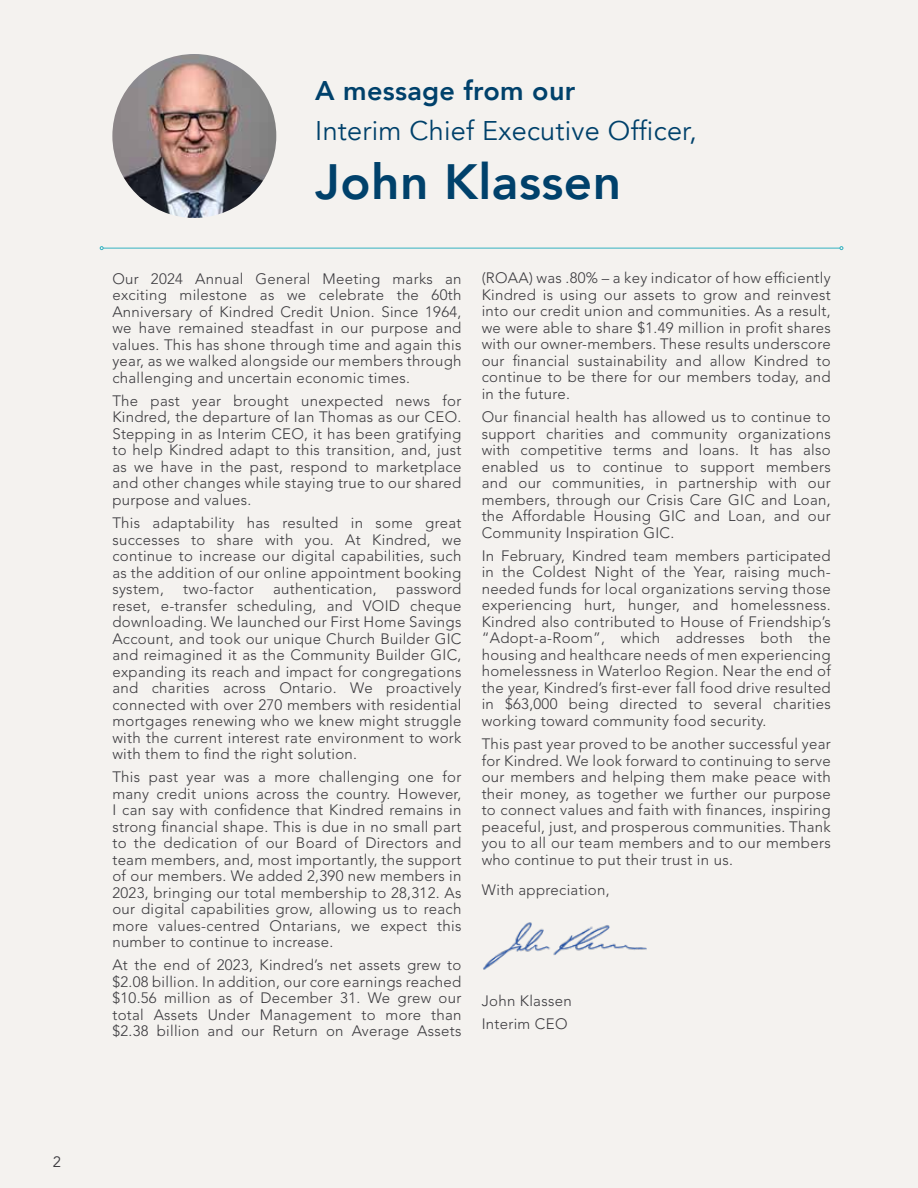
<style>
.page{position:relative;width:918px;height:1188px;background:#f4f2ef}
.page>*{position:absolute;margin:0;border:0;box-sizing:border-box;transform-origin:0 0}
.t1{font:800 49.5px "Avenir";letter-spacing:.01em;color:#00416b}
.t2{font:27px "Avenir";letter-spacing:.01em;color:#00416b}
.t3{font:800 27px "Avenir";letter-spacing:.01em;color:#00416b}
.t4{font:300 15px/16.5px "Avenir LT Std";letter-spacing:.02em;color:#3b3a3e;text-align:justify}
.t5{font:15px "Avenir LT Std";color:#3b3a3e}
</style>
<div class="page">
<img style="left:483px;top:922px;width:164px;height:48px">
<hr style="left:103px;top:248px;width:737px;height:1px;background:#34b2c1">
<svg style="left:100px;top:246px;width:4px;height:4px"></svg>
<img style="left:112px;top:54px;width:164px;height:164px;border-radius:82px">
<p class="t5" style="left:53px;top:1153px;width:10px">2</p>
<h2 class="t3" style="left:315px;top:70px;width:261px">A message from our</h2>
<h2 class="t2" style="left:315px;top:114px;width:383px">Interim Chief Executive Officer,</h2>
<h1 class="t1" style="left:315px;top:143px;width:308px">John Klassen</h1>
<p class="t4" style="left:112px;top:270px;width:351px">Our 2024 Annual General Meeting marks an exciting milestone as we celebrate the 60th Anniversary of Kindred Credit Union. Since 1964, we have remained steadfast in our purpose and values. This has shone through time and again this year, as we walked alongside our members through challenging and uncertain economic times.</p>
<p class="t4" style="left:112px;top:392px;width:351px">The past year brought unexpected news for Kindred, the departure of Ian Thomas as our CEO.<br>Stepping in as Interim CEO, it has been gratifying to help Kindred adapt to this transition, and, just as we have in the past, respond to marketplace and other changes while staying true to our shared purpose and values.</p>
<p class="t4" style="left:112px;top:515px;width:351px">This adaptability has resulted in some great successes to share with you. At Kindred, we continue to increase our digital capabilities, such as the addition of our online appointment booking system,</p>
<p class="t4" style="left:183px;top:581px;width:72px">two-factor</p>
<p class="t4" style="left:273px;top:581px;width:105px">authentication,</p>
<p class="t4" style="left:112px;top:581px;width:351px;text-indent:284px">password reset, e-transfer scheduling, and VOID cheque downloading. We launched our First Home Savings Account, and took our unique Church Builder GIC and reimagined it as the Community Builder GIC, expanding its reach and impact for congregations and charities across Ontario. We proactively connected with over 270 members with residential mortgages renewing who we knew might struggle with the current interest rate environment to work with them to find the right solution.</p>
<p class="t4" style="left:112px;top:769px;width:351px">This past year was a more challenging one for many credit unions across the country. However, I can say with confidence that Kindred remains in strong financial shape. This is due in no small part to the dedication of our Board of Directors and team members, and, most importantly, the support of our members. We added 2,390 new members in 2023, bringing our total membership to 28,312. As our digital capabilities grow, allowing us to reach more values-centred Ontarians, we expect this number to continue to increase.</p>
<p class="t4" style="left:112px;top:957px;width:351px">At the end of 2023, Kindred’s net assets grew to $2.08 billion. In addition, our core earnings reached $10.56 million as of December 31. We grew our total Assets Under Management to more than $2.38 billion and our Return on Average Assets</p>
<p class="t4" style="left:482px;top:270px;width:351px">(ROAA) was .80% – a key indicator of how efficiently Kindred is using our assets to grow and reinvest into our credit union and communities. As a result, we were able to share $1.49 million in profit shares with our owner-members. These results underscore our financial sustainability and allow Kindred to continue to be there for our members today, and in the future.</p>
<p class="t4" style="left:482px;top:409px;width:351px">Our financial health has allowed us to continue to support charities and community organizations with competitive terms and loans. It has also enabled us to continue to support members and our communities, in partnership with our members, through our Crisis Care GIC and Loan, the Affordable Housing GIC and Loan, and our Community Inspiration GIC.</p>
<p class="t4" style="left:482px;top:548px;width:351px">In February, Kindred team members participated in the Coldest Night of the Year, raising much&shy;needed funds for local organizations serving those experiencing hurt, hunger, and homelessness.<br>Kindred also contributed to House of Friendship’s “Adopt-a-Room”, which addresses both the housing and healthcare needs of men experiencing homelessness in Waterloo Region. Near the end of the year, Kindred’s first-ever fall food drive resulted in $63,000 being directed to several charities working toward community food security.</p>
<p class="t4" style="left:482px;top:736px;width:351px">This past year proved to be another successful year for Kindred. We look forward to continuing to serve our members and helping them make peace with their money, as together we further our purpose to connect values and faith with finances, inspiring peaceful, just, and prosperous communities. Thank you to all our team members and to our members who continue to put their trust in us.</p>
<p class="t4" style="left:482px;top:881px;width:129px">With appreciation,</p>
<p class="t4" style="left:482px;top:989px;width:92px;line-height:23.2px">John Klassen<br>Interim CEO</p>
</div>
